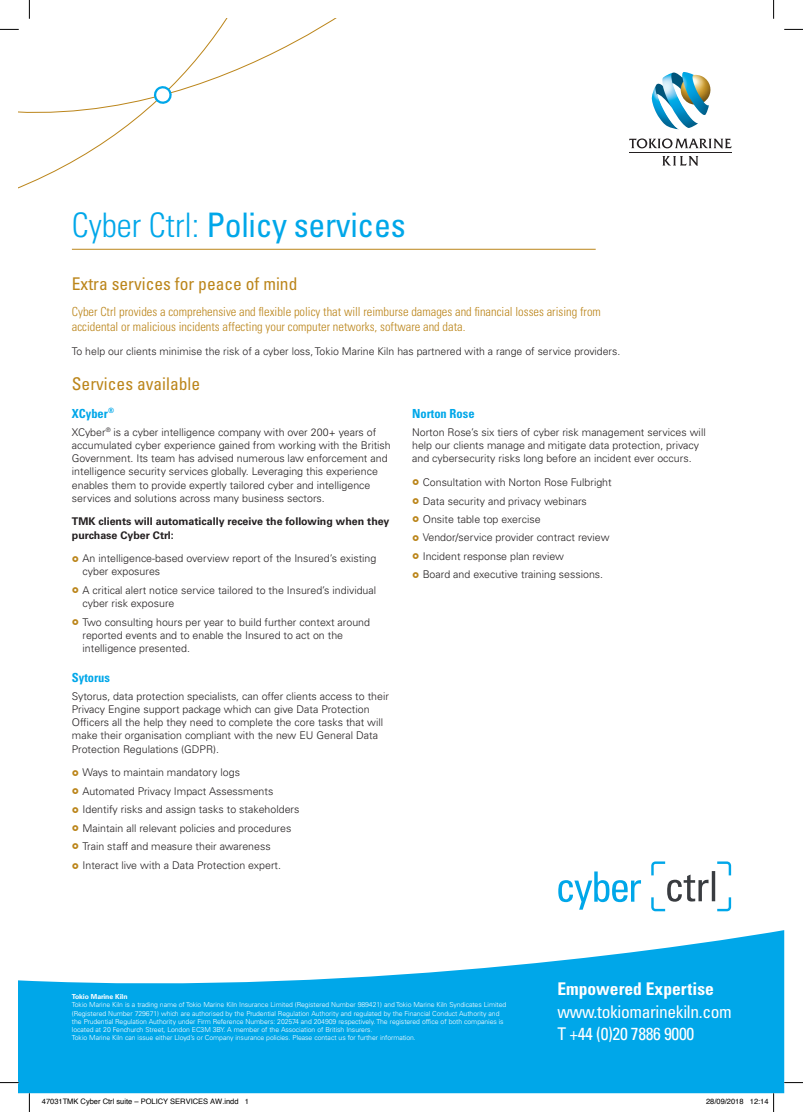
<style>
.page{position:relative;width:803px;height:1112px;background:#fff}
.page>*{position:absolute;margin:0;border:0;box-sizing:border-box;transform-origin:0 0}
.t1{font:condensed 33.75px "Univers LT Std";letter-spacing:-.01em;color:#00a7e9}
.t2{font:condensed 17.5px "Univers LT Std";color:#bb851a}
.t3{font:condensed 17.5px/21.8px "Univers LT Std";letter-spacing:-.02em;color:#fff}
.t4{font:700 condensed 17.5px "Univers LT Std";color:#fff}
.t5{font:300 condensed 12.5px/15px "Univers LT Std";color:#bb851a}
.t6{font:700 condensed 12.5px "Univers LT Std";color:#00a7e9}
.t7{font:300 10.62px/13.1px "Univers LT Std";color:#231f20}
.t8{font:700 10.62px/13.1px "Univers LT Std";color:#231f20}
.t9{font:7.5px "Helvetica";color:#000}
.t10{font:300 6.88px/8.1px "Univers LT Std";letter-spacing:-.01em;color:#fff}
.t11{font:700 6.88px "Univers LT Std";letter-spacing:-.01em;color:#fff}
.s1{font-weight:300}
</style>
<div class="page">
<svg style="left:19px;top:930px;width:765px;height:162px;fill:#00a7e9"></svg>
<hr style="left:629px;top:152px;width:103px;height:1px;background:#231f20">
<svg style="left:629px;top:138px;width:103px;height:11px"></svg>
<svg style="left:662px;top:156px;width:36px;height:10px"></svg>
<img style="left:651px;top:72px;width:60px;height:57px">
<hr style="left:72px;top:249px;width:524px;height:1px;background:#bb851a">
<svg style="left:71px;top:248px;width:234px;height:2px"></svg>
<svg style="left:19px;top:19px;width:316px;height:169px"></svg>
<svg style="left:151px;top:86px;width:24px;height:21px"></svg>
<svg style="left:558px;top:871px;width:83px;height:38px"></svg>
<svg style="left:651px;top:861px;width:80px;height:50px"></svg>
<svg style="left:0;top:29px;width:19px;height:1px"></svg>
<svg style="left:784px;top:29px;width:19px;height:1px"></svg>
<svg style="left:0;top:1081px;width:19px;height:2px"></svg>
<svg style="left:784px;top:1081px;width:19px;height:2px"></svg>
<svg style="left:29px;top:0;width:1px;height:19px"></svg>
<svg style="left:29px;top:1092px;width:1px;height:19px"></svg>
<svg style="left:773px;top:0;width:1px;height:19px"></svg>
<svg style="left:750px;top:1092px;width:24px;height:19px"></svg>
<h1 class="t1" style="left:72px;top:203px;width:335px"><span class="s1">Cyber Ctrl:</span> Policy services</h1>
<h2 class="t2" style="left:72px;top:273px;width:227px">Extra services for peace of mind</h2>
<p class="t5" style="left:72px;top:304px;width:530px">Cyber Ctrl provides a comprehensive and flexible policy that will reimburse damages and financial losses arising from accidental or malicious incidents affecting your computer networks, software and data.</p>
<p class="t7" style="left:72px;top:344px;width:550px">To help our clients minimise the risk of a cyber loss, Tokio Marine Kiln has partnered with a range of service providers.</p>
<h2 class="t2" style="left:72px;top:372px;width:130px">Services available</h2>
<p class="t6" style="left:72px;top:405px;width:44px">XCyber<sup>®</sup></p>
<p class="t7" style="left:72px;top:425px;width:320px">XCyber<sup>®</sup> is a cyber intelligence company with over 200+ years of accumulated cyber experience gained from working with the British Government. Its team has advised numerous law enforcement and intelligence security services globally. Leveraging this experience enables them to provide expertly tailored cyber and intelligence services and solutions across many business sectors.</p>
<p class="t8" style="left:72px;top:515px;width:319px">TMK clients will automatically receive the following when they purchase Cyber Ctrl:</p>
<p class="t7" style="left:83px;top:552px;width:295px">An intelligence-based overview report of the Insured’s existing cyber exposures</p>
<p class="t7" style="left:83px;top:583px;width:295px">A critical alert notice service tailored to the Insured’s individual cyber risk exposure</p>
<p class="t7" style="left:83px;top:615px;width:289px">Two consulting hours per year to build further context around reported events and to enable the Insured to act on the intelligence presented.</p>
<p class="t6" style="left:72px;top:669px;width:40px">Sytorus</p>
<p class="t7" style="left:72px;top:689px;width:318px">Sytorus, data protection specialists, can offer clients access to their Privacy Engine support package which can give Data Protection Officers all the help they need to complete the core tasks that will make their organisation compliant with the new EU General Data Protection Regulations (GDPR).</p>
<p class="t7" style="left:83px;top:763px;width:218px;line-height:18.6px">Ways to maintain mandatory logs<br>Automated Privacy Impact Assessments Identify risks and assign tasks to stakeholders Maintain all relevant policies and procedures Train staff and measure their awareness Interact live with a Data Protection expert.</p>
<p class="t6" style="left:412px;top:405px;width:64px">Norton Rose</p>
<p class="t7" style="left:412px;top:425px;width:295px">Norton Rose’s six tiers of cyber risk management services will help our clients manage and mitigate data protection, privacy and cybersecurity risks long before an incident ever occurs.</p>
<p class="t7" style="left:423px;top:473px;width:190px;line-height:18.5px">Consultation with Norton Rose Fulbright Data security and privacy webinars Onsite table top exercise Vendor/service provider contract review Incident response plan review<br>Board and executive training sessions.</p>
<p class="t11" style="left:72px;top:992px;width:57px">Tokio Marine Kiln</p>
<p class="t10" style="left:72px;top:1000px;width:436px">Tokio Marine Kiln is a trading name of Tokio Marine Kiln Insurance Limited (Registered Number 989421) and Tokio Marine Kiln Syndicates Limited (Registered Number 729671) which are authorised by the Prudential Regulation Authority and regulated by the Financial Conduct Authority and the Prudential Regulation Authority under Firm Reference Numbers: 202574 and 204909 respectively. The registered office of both companies is located at 20 Fenchurch Street, London EC3M 3BY. A member of the Association of British Insurers.<br>Tokio Marine Kiln can issue either Lloyd’s or Company insurance policies. Please contact us for further information.</p>
<h2 class="t4" style="left:557px;top:977px;width:158px">Empowered Expertise</h2>
<h2 class="t3" style="left:557px;top:1000px;width:176px">www.tokiomarinekiln.com<br>T +44 (0)20 7886 9000</h2>
<p class="t9" style="left:42px;top:1095px;width:209px">47031TMK Cyber Ctrl suite – POLICY SERVICES AW.indd 1</p>
<p class="t9" style="left:706px;top:1095px;width:64px">28/09/2018 12:14</p>
</div>
